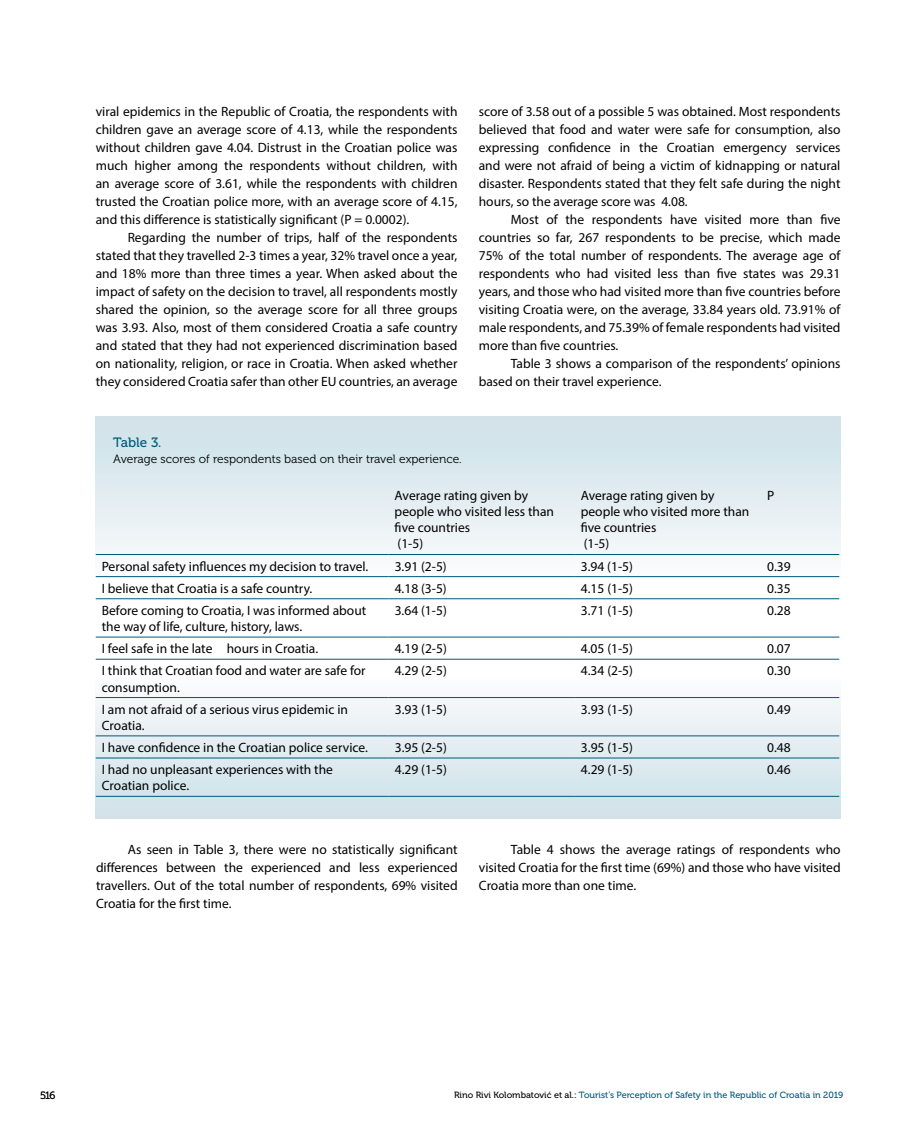
<style>
.page{position:relative;width:915px;height:1127px;background:#fff}
.page>*{position:absolute;margin:0;border:0;box-sizing:border-box;transform-origin:0 0}
.t1{font:13.5px/18px "Myriad Pro";color:#000}
.t2{font:13.5px "Museo 500";letter-spacing:-.005em;color:#00597c}
.t3{font:12px "Museo 300";color:#000}
.t4{font:10.5px "Museo 300";color:#000}
.t5{font:9px "Museo 500";color:#00597c}
.s1{color:#000}
</style>
<div class="page">
<div style="left:96px;top:674px;width:744px;height:145px;background:linear-gradient(to bottom,#fafafc,#cce0e7)"></div>
<div style="left:96px;top:417px;width:744px;height:164px;background:linear-gradient(to bottom,#cde1e8,#fafbfc)"></div>
<hr style="left:96px;top:554px;width:292px;height:1px;background:#00597c">
<hr style="left:388px;top:554px;width:186px;height:1px;background:#00597c">
<hr style="left:574px;top:554px;width:186px;height:1px;background:#00597c">
<hr style="left:760px;top:554px;width:79px;height:1px;background:#00597c">
<hr style="left:96px;top:576px;width:292px;height:1px;background:#00597c">
<hr style="left:388px;top:576px;width:186px;height:1px;background:#00597c">
<hr style="left:574px;top:576px;width:186px;height:1px;background:#00597c">
<hr style="left:760px;top:576px;width:79px;height:1px;background:#00597c">
<hr style="left:96px;top:598px;width:292px;height:1px;background:#00597c">
<hr style="left:388px;top:598px;width:186px;height:1px;background:#00597c">
<hr style="left:574px;top:598px;width:186px;height:1px;background:#00597c">
<hr style="left:760px;top:598px;width:79px;height:1px;background:#00597c">
<hr style="left:96px;top:637px;width:292px;height:1px;background:#00597c">
<hr style="left:388px;top:637px;width:186px;height:1px;background:#00597c">
<hr style="left:574px;top:637px;width:186px;height:1px;background:#00597c">
<hr style="left:760px;top:637px;width:79px;height:1px;background:#00597c">
<hr style="left:96px;top:659px;width:292px;height:1px;background:#00597c">
<hr style="left:388px;top:659px;width:186px;height:1px;background:#00597c">
<hr style="left:574px;top:659px;width:186px;height:1px;background:#00597c">
<hr style="left:760px;top:659px;width:79px;height:1px;background:#00597c">
<hr style="left:96px;top:697px;width:292px;height:1px;background:#00597c">
<hr style="left:388px;top:697px;width:186px;height:1px;background:#00597c">
<hr style="left:574px;top:697px;width:186px;height:1px;background:#00597c">
<hr style="left:760px;top:697px;width:79px;height:1px;background:#00597c">
<hr style="left:96px;top:735px;width:292px;height:1px;background:#00597c">
<hr style="left:388px;top:735px;width:186px;height:1px;background:#00597c">
<hr style="left:574px;top:735px;width:186px;height:1px;background:#00597c">
<hr style="left:760px;top:735px;width:79px;height:1px;background:#00597c">
<hr style="left:96px;top:758px;width:292px;height:1px;background:#00597c">
<hr style="left:388px;top:758px;width:186px;height:1px;background:#00597c">
<hr style="left:574px;top:758px;width:186px;height:1px;background:#00597c">
<hr style="left:760px;top:758px;width:79px;height:1px;background:#00597c">
<hr style="left:96px;top:796px;width:292px;height:1px;background:#00597c">
<hr style="left:388px;top:796px;width:186px;height:1px;background:#00597c">
<hr style="left:574px;top:796px;width:186px;height:1px;background:#00597c">
<hr style="left:760px;top:796px;width:79px;height:1px;background:#00597c">
<p class="t1" style="left:96px;top:103px;width:363px;text-align:justify">viral epidemics in the Republic of Croatia, the respondents with children gave an average score of 4.13, while the respondents without children gave 4.04. Distrust in the Croatian police was much higher among the respondents without children, with an average score of 3.61, while the respondents with children trusted the Croatian police more, with an average score of 4.15, and this difference is statistically significant (P = 0.0002).</p>
<p class="t1" style="left:96px;top:229px;width:363px;text-align:justify;text-indent:32px">Regarding the number of trips, half of the respondents stated that they travelled 2-3 times a year, 32% travel once a year, and 18% more than three times a year. When asked about the impact of safety on the decision to travel, all respondents mostly shared the opinion, so the average score for all three groups was 3.93. Also, most of them considered Croatia a safe country and stated that they had not experienced discrimination based on nationality, religion, or race in Croatia. When asked whether they considered Croatia safer than other EU countries, an average</p>
<p class="t1" style="left:478px;top:103px;width:363px;text-align:justify">score of 3.58 out of a possible 5 was obtained. Most respondents believed that food and water were safe for consumption, also expressing confidence in the Croatian emergency services and were not afraid of being a victim of kidnapping or natural disaster. Respondents stated that they felt safe during the night hours, so the average score was 4.08.</p>
<p class="t1" style="left:478px;top:211px;width:363px;text-align:justify;text-indent:32px">Most of the respondents have visited more than five countries so far, 267 respondents to be precise, which made 75% of the total number of respondents. The average age of respondents who had visited less than five states was 29.31 years, and those who had visited more than five countries before visiting Croatia were, on the average, 33.84 years old. 73.91% of male respondents, and 75.39% of female respondents had visited more than five countries.</p>
<p class="t1" style="left:478px;top:355px;width:363px;text-indent:32px">Table 3 shows a comparison of the respondents’ opinions based on their travel experience.</p>
<p class="t2" style="left:113px;top:435px;width:50px">Table 3.</p>
<p class="t3" style="left:113px;top:453px;width:350px">Average scores of respondents based on their travel experience.</p>
<p class="t1" style="left:394px;top:487px;width:161px;line-height:16.2px">Average rating given by people who visited less than five countries<br>(1-5)</p>
<p class="t1" style="left:580px;top:487px;width:170px;line-height:16.2px">Average rating given by people who visited more than five countries<br>(1-5)</p>
<p class="t1" style="left:766px;top:486px;width:9px">P</p>
<p class="t1" style="left:102px;top:557px;width:268px">Personal safety influences my decision to travel.</p>
<p class="t1" style="left:394px;top:557px;width:54px">3.91 (2-5)</p>
<p class="t1" style="left:580px;top:557px;width:54px">3.94 (1-5)</p>
<p class="t1" style="left:766px;top:557px;width:25px">0.39</p>
<p class="t1" style="left:102px;top:579px;width:212px">I believe that Croatia is a safe country.</p>
<p class="t1" style="left:394px;top:579px;width:54px">4.18 (3-5)</p>
<p class="t1" style="left:580px;top:579px;width:54px">4.15 (1-5)</p>
<p class="t1" style="left:766px;top:579px;width:25px">0.35</p>
<p class="t1" style="left:102px;top:602px;width:266px;line-height:16.2px">Before coming to Croatia, I was informed about the way of life, culture, history, laws.</p>
<p class="t1" style="left:394px;top:601px;width:54px">3.64 (1-5)</p>
<p class="t1" style="left:580px;top:601px;width:54px">3.71 (1-5)</p>
<p class="t1" style="left:766px;top:601px;width:25px">0.28</p>
<p class="t1" style="left:102px;top:639px;width:218px">I feel safe in the late hours in Croatia.</p>
<p class="t1" style="left:394px;top:639px;width:54px">4.19 (2-5)</p>
<p class="t1" style="left:580px;top:639px;width:54px">4.05 (1-5)</p>
<p class="t1" style="left:766px;top:639px;width:25px">0.07</p>
<p class="t1" style="left:102px;top:662px;width:265px;line-height:16.2px">I think that Croatian food and water are safe for consumption.</p>
<p class="t1" style="left:394px;top:661px;width:54px">4.29 (2-5)</p>
<p class="t1" style="left:580px;top:661px;width:54px">4.34 (2-5)</p>
<p class="t1" style="left:766px;top:661px;width:25px">0.30</p>
<p class="t1" style="left:102px;top:701px;width:247px;line-height:16.2px">I am not afraid of a serious virus epidemic in<br>Croatia.</p>
<p class="t1" style="left:394px;top:700px;width:54px">3.93 (1-5)</p>
<p class="t1" style="left:580px;top:700px;width:54px">3.93 (1-5)</p>
<p class="t1" style="left:766px;top:700px;width:25px">0.49</p>
<p class="t1" style="left:102px;top:738px;width:267px">I have confidence in the Croatian police service.</p>
<p class="t1" style="left:394px;top:738px;width:54px">3.95 (2-5)</p>
<p class="t1" style="left:580px;top:738px;width:54px">3.95 (1-5)</p>
<p class="t1" style="left:766px;top:738px;width:25px">0.48</p>
<p class="t1" style="left:102px;top:761px;width:232px;line-height:16.2px">I had no unpleasant experiences with the<br>Croatian police.</p>
<p class="t1" style="left:394px;top:760px;width:54px">4.29 (1-5)</p>
<p class="t1" style="left:580px;top:760px;width:54px">4.29 (1-5)</p>
<p class="t1" style="left:766px;top:760px;width:25px">0.46</p>
<p class="t1" style="left:96px;top:840px;width:363px;text-align:justify;text-indent:32px">As seen in Table 3, there were no statistically significant differences between the experienced and less experienced travellers. Out of the total number of respondents, 69% visited Croatia for the first time.</p>
<p class="t1" style="left:478px;top:840px;width:363px;text-align:justify;text-indent:32px">Table 4 shows the average ratings of respondents who visited Croatia for the first time (69%) and those who have visited Croatia more than one time.</p>
<p class="t4" style="left:40px;top:1090px;width:17px">516</p>
<p class="t5" style="left:454px;top:1090px;width:390px"><span class="s1">Rino Rivi Kolombatović et al.:</span> Tourist’s Perception of Safety in the Republic of Croatia in 2019</p>
</div>
